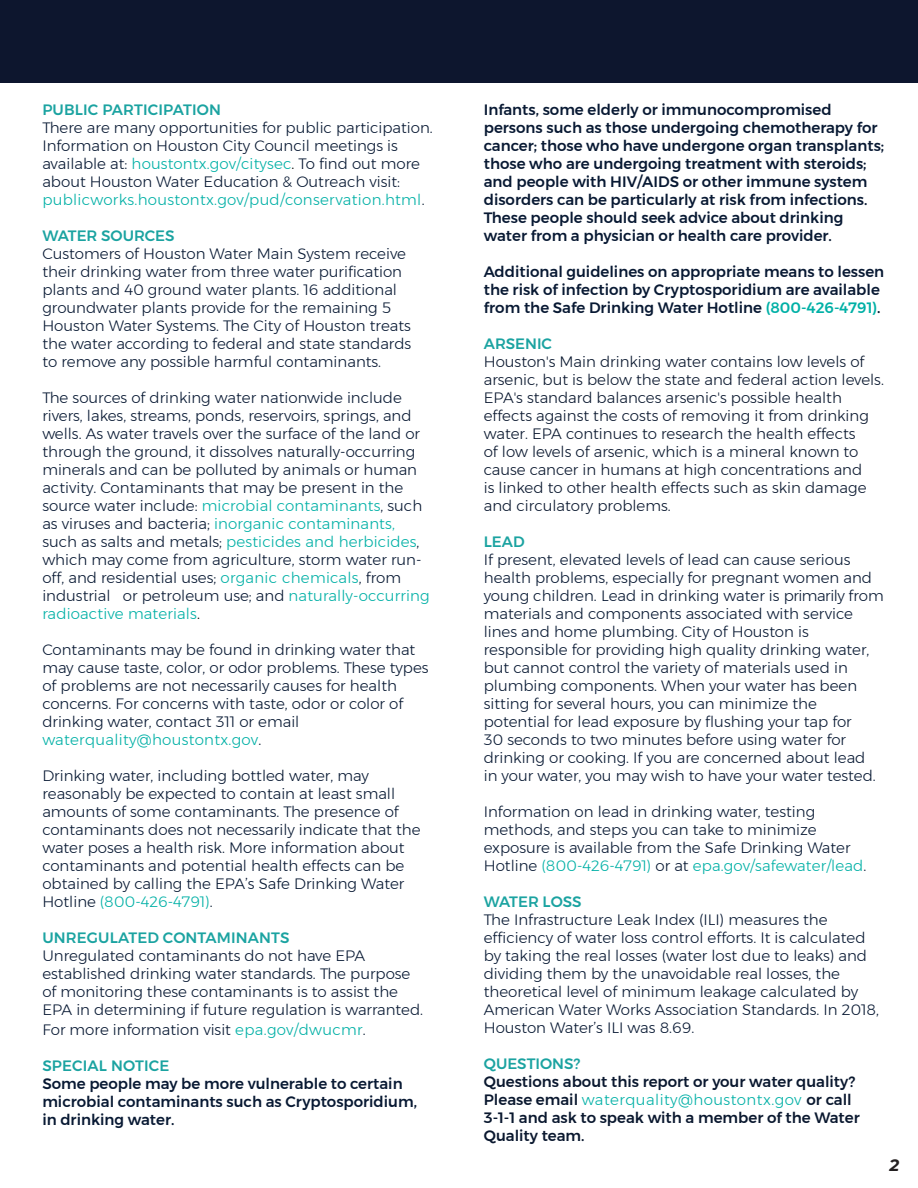
<style>
.page{position:relative;width:918px;height:1188px;background:#fff}
.page>*{position:absolute;margin:0;border:0;box-sizing:border-box;transform-origin:0 0}
.t1{font:italic 700 16.5px "Montserrat";color:#231f20}
.t2{font:300 15px/18px "Montserrat";color:#081933}
.t3{font:500 15px/18px "Montserrat";color:#081933}
.t4{font:300 15px/18px "Montserrat";color:#0a182f}
.t5{font:300 15px "Montserrat";letter-spacing:.01em;color:#00b0a6}
.t6{font:500 15px/18px "Montserrat";color:#0a182f}
.t7{font:500 15px "Montserrat";letter-spacing:.01em;color:#1ba3a1}
.s1{color:#00b0a6}
.s2{color:#000}
.s3{color:#081a30}
.s4{color:#081933}
.s5{font-weight:300;color:#00b0a6}
</style>
<div class="page">
<div style="left:0;top:0;width:918px;height:83px;background:#0d162e"></div>
<p class="t7" style="left:42px;top:98px;width:180px">PUBLIC PARTICIPATION</p>
<p class="t2" style="left:42px;top:119px;width:392px">There are many opportunities for public participation.<br>Information on Houston City Council meetings is</p>
<p class="t2" style="left:42px;top:155px;width:379px">available at: <span class="s1">houstontx.gov/citysec</span><span class="s2">.</span> To find out more about Houston Water Education &amp; Outreach visit:</p>
<p class="t5" style="left:42px;top:189px;width:384px">publicworks.houstontx.gov/pud/conservation.html<span class="s3">.</span></p>
<p class="t7" style="left:42px;top:224px;width:134px">WATER SOURCES</p>
<p class="t2" style="left:42px;top:245px;width:365px">Customers of Houston Water Main System receive their drinking water from three water purification plants and 40 ground water plants. 16 additional groundwater plants provide for the remaining 5</p>
<p class="t2" style="left:42px;top:317px;width:371px">Houston Water Systems. The City of Houston treats the water according to federal and state standards</p>
<p class="t2" style="left:42px;top:353px;width:340px">to remove any possible harmful contaminants.</p>
<p class="t2" style="left:42px;top:389px;width:361px">The sources of drinking water nationwide include</p>
<p class="t2" style="left:42px;top:407px;width:379px">rivers, lakes, streams, ponds, reservoirs, springs, and wells. As water travels over the surface of the land or through the ground, it dissolves naturally-occurring</p>
<p class="t2" style="left:42px;top:461px;width:389px">minerals and can be polluted by animals or human activity. Contaminants that may be present in the source water include: <span class="s1">microbial contaminants</span>, such as viruses and bacteria; <span class="s1">inorganic contaminants, </span>such as salts and metals; <span class="s1">pesticides and herbicides</span>, which may come from agriculture, storm water run&shy;off, and residential uses; <span class="s1">organic chemicals</span>, from industrial or petroleum use; and <span class="s1">naturally-occurring radioactive materials</span><span class="s2">.</span></p>
<p class="t2" style="left:42px;top:641px;width:388px">Contaminants may be found in drinking water that may cause taste, color, or odor problems. These types of problems are not necessarily causes for health</p>
<p class="t2" style="left:42px;top:695px;width:362px">concerns. For concerns with taste, odor or color of drinking water, contact 311 or email</p>
<p class="t5" style="left:42px;top:729px;width:220px">waterquality@houstontx.gov<span class="s3">.</span></p>
<p class="t2" style="left:42px;top:767px;width:328px">Drinking water, including bottled water, may</p>
<p class="t2" style="left:42px;top:785px;width:358px">reasonably be expected to contain at least small amounts of some contaminants. The presence of</p>
<p class="t2" style="left:42px;top:821px;width:380px">contaminants does not necessarily indicate that the water poses a health risk. More information about</p>
<p class="t2" style="left:42px;top:857px;width:363px">contaminants and potential health effects can be</p>
<p class="t2" style="left:42px;top:875px;width:364px">obtained by calling the EPA’s Safe Drinking Water</p>
<p class="t5" style="left:42px;top:891px;width:172px"><span class="s4">Hotline</span> (800-426-4791)<span class="s3">.</span></p>
<p class="t7" style="left:42px;top:926px;width:249px">UNREGULATED CONTAMINANTS</p>
<p class="t2" style="left:42px;top:947px;width:324px">Unregulated contaminants do not have EPA</p>
<p class="t2" style="left:42px;top:965px;width:382px">established drinking water standards. The purpose of monitoring these contaminants is to assist the<br>EPA in determining if future regulation is warranted.</p>
<p class="t2" style="left:42px;top:1020px;width:325px">For more information visit <span class="s1">epa.gov/dwucmr</span><span class="s3">.</span></p>
<p class="t7" style="left:42px;top:1054px;width:128px">SPECIAL NOTICE</p>
<p class="t3" style="left:42px;top:1075px;width:362px">Some people may be more vulnerable to certain</p>
<p class="t3" style="left:42px;top:1093px;width:376px">microbial contaminants such as Cryptosporidium, in drinking water.</p>
<p class="t3" style="left:484px;top:101px;width:402px">Infants, some elderly or immunocompromised persons such as those undergoing chemotherapy for cancer; those who have undergone organ transplants; those who are undergoing treatment with steroids; and people with HIV/AIDS or other immune system disorders can be particularly at risk from infections.<br>These people should seek advice about drinking water from a physician or health care provider.</p>
<p class="t3" style="left:484px;top:263px;width:402px">Additional guidelines on appropriate means to lessen the risk of infection by Cryptosporidium are available from the Safe Drinking Water Hotline <span class="s1">(800-426-4791)</span><span class="s3">.</span></p>
<p class="t7" style="left:484px;top:332px;width:70px">ARSENIC</p>
<p class="t4" style="left:484px;top:353px;width:402px">Houston's Main drinking water contains low levels of arsenic, but is below the state and federal action levels.<br>EPA's standard balances arsenic's possible health</p>
<p class="t4" style="left:484px;top:407px;width:387px">effects against the costs of removing it from drinking water. EPA continues to research the health effects of low levels of arsenic, which is a mineral known to cause cancer in humans at high concentrations and is linked to other health effects such as skin damage and circulatory problems.</p>
<p class="t7" style="left:484px;top:530px;width:42px">LEAD</p>
<p class="t2" style="left:484px;top:551px;width:402px">If present, elevated levels of lead can cause serious health problems, especially for pregnant women and young children. Lead in drinking water is primarily from materials and components associated with service lines and home plumbing. City of Houston is</p>
<p class="t2" style="left:484px;top:641px;width:387px">responsible for providing high quality drinking water, but cannot control the variety of materials used in plumbing components. When your water has been</p>
<p class="t2" style="left:484px;top:695px;width:335px">sitting for several hours, you can minimize the</p>
<p class="t2" style="left:484px;top:713px;width:370px">potential for lead exposure by flushing your tap for</p>
<p class="t2" style="left:484px;top:731px;width:364px">30 seconds to two minutes before using water for</p>
<p class="t2" style="left:484px;top:749px;width:383px">drinking or cooking. If you are concerned about lead</p>
<p class="t2" style="left:484px;top:767px;width:394px">in your water, you may wish to have your water tested.</p>
<p class="t2" style="left:484px;top:803px;width:333px">Information on lead in drinking water, testing</p>
<p class="t2" style="left:484px;top:821px;width:334px">methods, and steps you can take to minimize</p>
<p class="t2" style="left:484px;top:839px;width:368px">exposure is available from the Safe Drinking Water</p>
<p class="t5" style="left:484px;top:855px;width:384px"><span class="s4">Hotline</span> (800-426-4791) <span class="s4">or at</span> epa.gov/safewater/lead<span class="s4">.</span></p>
<p class="t7" style="left:484px;top:890px;width:99px">WATER LOSS</p>
<p class="t2" style="left:484px;top:911px;width:345px">The Infrastructure Leak Index (ILI) measures the</p>
<p class="t2" style="left:484px;top:929px;width:385px;text-align:justify">efficiency of water loss control efforts. It is calculated by taking the real losses (water lost due to leaks) and dividing them by the unavoidable real losses, the</p>
<p class="t2" style="left:484px;top:983px;width:397px">theoretical level of minimum leakage calculated by<br>American Water Works Association Standards. In 2018,<br>Houston Water’s ILI was 8.69.</p>
<p class="t7" style="left:484px;top:1052px;width:98px">QUESTIONS?</p>
<p class="t6" style="left:484px;top:1073px;width:377px">Questions about this report or your water quality?<br>Please email <span class="s5">waterquality@houstontx.gov</span> or call 3-1-1 and ask to speak with a member of the Water Quality team.</p>
<p class="t1" style="left:889px;top:1153px;width:11px">2</p>
</div>
